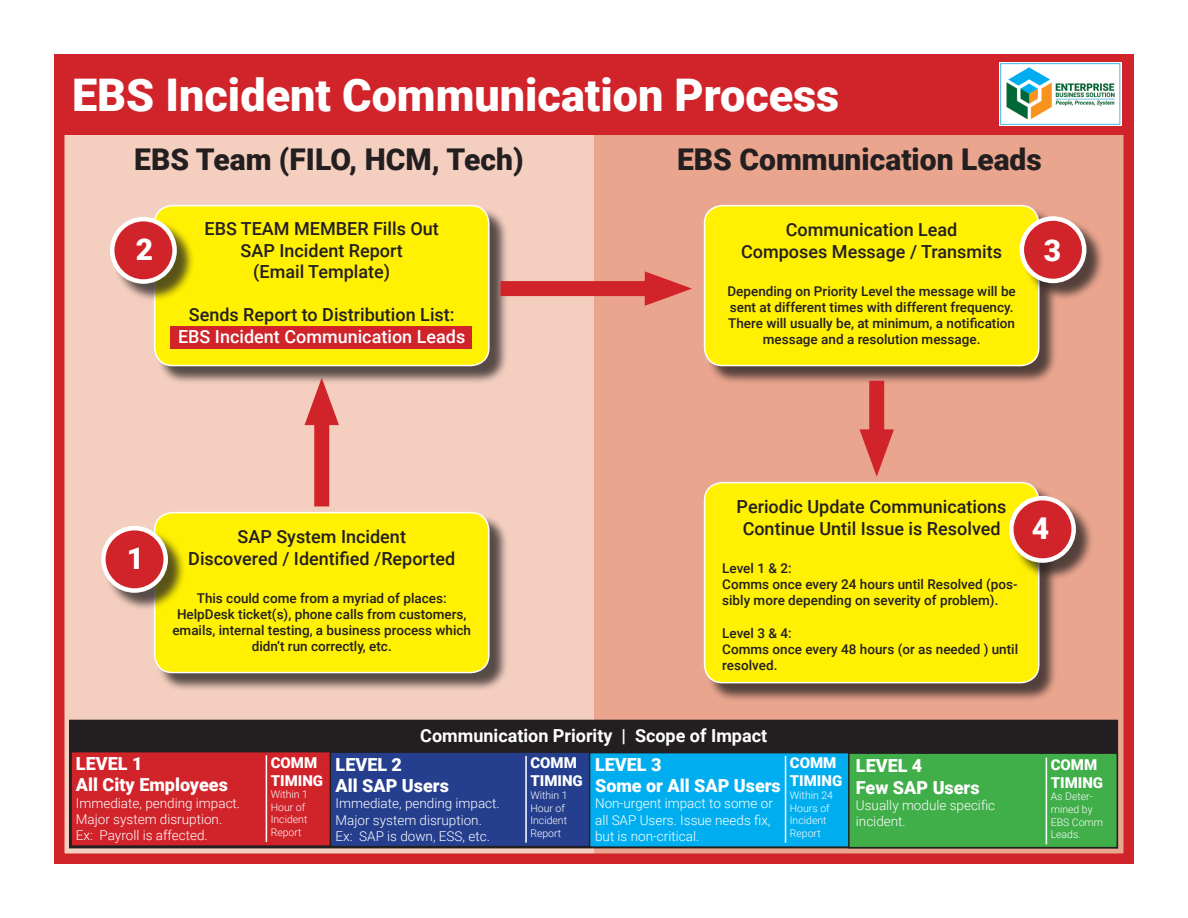
<style>
.page{position:relative;width:1188px;height:918px;background:#fff}
.page>*{position:absolute;margin:0;border:0;box-sizing:border-box;transform-origin:0 0}
.t1{font:900 45px "Roboto";color:#fff}
.t2{font:900 30px "Roboto";color:#231f20}
.t3{font:900 30px "Roboto";color:#fff}
.t4{font:500 18px/21.6px "Roboto";color:#231f20;text-align:center}
.t5{font:900 18px "Roboto";color:#fff}
.t6{font:700 18px "Roboto";color:#fff}
.t7{font:500 18px "Roboto";color:#fff}
.t8{font:900 15px "Roboto";color:#fff}
.t9{font:500 13.5px/16.2px "Roboto";color:#231f20;text-align:center}
.t10{font:300 13.5px/16.2px "Roboto";color:#fff}
.t11{font:300 10.5px/12.6px "Roboto";color:#fff}
</style>
<div class="page">
<div style="left:63px;top:133px;width:531px;height:731px;background:#f4cfc0"></div>
<div style="left:594px;top:133px;width:531px;height:731px;background:#eaa58e"></div>
<div style="left:54px;top:54px;width:1080px;height:810px;border:10px solid #d1232a"></div>
<div style="left:54px;top:54px;width:1080px;height:80px;background:#d1232a"></div>
<img style="left:999px;top:63px;width:122px;height:63px">
<div style="left:156px;top:207px;width:352px;height:178px;background:#231f20;opacity:.75"></div>
<div style="left:155px;top:206px;width:334px;height:160px;background:#fff101;border-radius:18px"></div>
<div style="left:154px;top:205px;width:336px;height:161px;border:2px solid #fff;border-radius:18px"></div>
<div style="left:314px;top:406px;width:15px;height:100px;background:#d1232a"></div>
<svg style="left:305px;top:378px;width:34px;height:47px"></svg>
<div style="left:156px;top:514px;width:352px;height:178px;background:#231f20;opacity:.75"></div>
<div style="left:155px;top:513px;width:334px;height:160px;background:#fff101;border-radius:18px"></div>
<div style="left:154px;top:512px;width:336px;height:161px;border:2px solid #fff;border-radius:18px"></div>
<div style="left:113px;top:220px;width:82px;height:82px;background:#231f20;opacity:.75"></div>
<div style="left:112px;top:219px;width:63px;height:63px;background:#d1232a;border-radius:50%"></div>
<div style="left:110px;top:217px;width:67px;height:67px;border:4px solid #fff;border-radius:50%"></div>
<div style="left:104px;top:529px;width:83px;height:82px;background:#231f20;opacity:.75"></div>
<div style="left:103px;top:528px;width:63px;height:63px;background:#d1232a;border-radius:50%"></div>
<div style="left:101px;top:526px;width:67px;height:67px;border:4px solid #fff;border-radius:50%"></div>
<div style="left:500px;top:281px;width:164px;height:15px;background:#d1232a"></div>
<svg style="left:645px;top:271px;width:47px;height:35px"></svg>
<div style="left:706px;top:207px;width:352px;height:178px;background:#231f20;opacity:.75"></div>
<div style="left:705px;top:206px;width:334px;height:160px;background:#fff101;border-radius:18px"></div>
<div style="left:704px;top:205px;width:336px;height:161px;border:2px solid #fff;border-radius:18px"></div>
<div style="left:1022px;top:219px;width:83px;height:83px;background:#231f20;opacity:.75"></div>
<div style="left:1022px;top:219px;width:62px;height:62px;background:#d1232a;border-radius:50%"></div>
<div style="left:1020px;top:216px;width:66px;height:67px;border:4px solid #fff;border-radius:50%"></div>
<div style="left:706px;top:484px;width:352px;height:218px;background:#231f20;opacity:.75"></div>
<div style="left:705px;top:483px;width:334px;height:200px;background:#fff101;border-radius:18px"></div>
<div style="left:704px;top:482px;width:336px;height:201px;border:2px solid #fff;border-radius:18px"></div>
<div style="left:1012px;top:499px;width:82px;height:82px;background:#231f20;opacity:.75"></div>
<div style="left:1011px;top:498px;width:63px;height:63px;background:#d1232a;border-radius:50%"></div>
<div style="left:1009px;top:496px;width:67px;height:67px;border:4px solid #fff;border-radius:50%"></div>
<div style="left:869px;top:381px;width:15px;height:68px;background:#d1232a"></div>
<svg style="left:860px;top:429px;width:34px;height:48px"></svg>
<div style="left:170px;top:326px;width:302px;height:22px;background:#d1232a"></div>
<div style="left:70px;top:720px;width:1047px;height:128px;background:#231f20"></div>
<div style="left:71px;top:752px;width:269px;height:94px;background:#d1232a"></div>
<div style="left:70px;top:751px;width:270px;height:96px;border:2px solid #231f20"></div>
<div style="left:330px;top:752px;width:269px;height:95px;background:#253f8e"></div>
<div style="left:330px;top:751px;width:270px;height:96px;border:2px solid #231f20"></div>
<div style="left:590px;top:753px;width:268px;height:94px;background:#00aeef"></div>
<div style="left:589px;top:752px;width:270px;height:96px;border:2px solid #231f20"></div>
<div style="left:849px;top:753px;width:268px;height:95px;background:#40ae49"></div>
<div style="left:848px;top:752px;width:270px;height:96px;border:2px solid #231f20"></div>
<hr style="left:266px;top:755px;width:1px;height:87px;background:#fff">
<hr style="left:525px;top:756px;width:2px;height:87px;background:#fff">
<hr style="left:785px;top:756px;width:1px;height:87px;background:#fff">
<hr style="left:1046px;top:758px;width:1px;height:86px;background:#fff">
<p class="t1" style="left:72px;top:63px;width:769px">EBS Incident Communication Process</p>
<p class="t2" style="left:134px;top:138px;width:391px">EBS Team (FILO, HCM, Tech)</p>
<p class="t2" style="left:677px;top:138px;width:366px">EBS Communication Leads</p>
<p class="t3" style="left:136px;top:229px;width:19px">2</p>
<p class="t4" style="left:205px;top:217px;width:236px">EBS TEAM MEMBER Fills Out</p>
<p class="t4" style="left:241px;top:239px;width:164px">SAP Incident Report</p>
<p class="t4" style="left:253px;top:260px;width:138px">(Email Template)</p>
<p class="t4" style="left:189px;top:303px;width:267px">Sends Report to Distribution List:</p>
<p class="t7" style="left:178px;top:324px;width:289px">EBS Incident Communication Leads</p>
<p class="t4" style="left:786px;top:219px;width:173px">Communication Lead</p>
<p class="t4" style="left:741px;top:240px;width:262px">Composes Message / Transmits</p>
<p class="t9" style="left:727px;top:282px;width:290px">Depending on Priority Level the message will be sent at different times with different frequency.<br>There will usually be, at minimum, a notification message and a resolution message.</p>
<p class="t3" style="left:1044px;top:230px;width:19px">3</p>
<p class="t3" style="left:127px;top:538px;width:19px">1</p>
<p class="t4" style="left:238px;top:526px;width:170px">SAP System Incident</p>
<p class="t4" style="left:188px;top:547px;width:268px">Discovered / Identified /Reported</p>
<p class="t9" style="left:172px;top:589px;width:300px">This could come from a myriad of places:<br>HelpDesk ticket(s), phone calls from customers, emails, internal testing, a business process which didn’t run correctly, etc.</p>
<p class="t4" style="left:737px;top:496px;width:271px">Periodic Update Communications<br>Continue Until Issue is Resolved</p>
<p class="t9" style="left:722px;top:559px;width:297px;text-align:left">Level 1 &amp; 2:<br>Comms once every 24 hours until Resolved (pos&shy;sibly more depending on severity of problem).</p>
<p class="t9" style="left:722px;top:624px;width:71px">Level 3 &amp; 4:</p>
<p class="t9" style="left:722px;top:640px;width:297px;text-align:left">Comms once every 48 hours (or as needed ) until resolved.</p>
<p class="t3" style="left:1032px;top:508px;width:19px">4</p>
<p class="t5" style="left:76px;top:751px;width:68px">LEVEL 1</p>
<p class="t5" style="left:76px;top:772px;width:154px">All City Employees</p>
<p class="t10" style="left:76px;top:794px;width:166px">Immediate, pending impact.<br>Major system disruption.<br>Ex: Payroll is affected.</p>
<p class="t8" style="left:271px;top:752px;width:48px">COMM</p>
<p class="t8" style="left:271px;top:770px;width:54px">TIMING</p>
<p class="t11" style="left:271px;top:788px;width:39px">Within 1<br>Hour of<br>Incident<br>Report</p>
<p class="t6" style="left:420px;top:723px;width:348px">Communication Priority | Scope of Impact</p>
<p class="t5" style="left:336px;top:752px;width:68px">LEVEL 2</p>
<p class="t5" style="left:336px;top:773px;width:115px">All SAP Users</p>
<p class="t10" style="left:336px;top:795px;width:166px">Immediate, pending impact.<br>Major system disruption.<br>Ex: SAP is down, ESS, etc.</p>
<p class="t8" style="left:530px;top:752px;width:48px">COMM</p>
<p class="t8" style="left:530px;top:770px;width:54px">TIMING</p>
<p class="t11" style="left:530px;top:788px;width:39px">Within 1<br>Hour of<br>Incident<br>Report</p>
<p class="t5" style="left:595px;top:752px;width:68px">LEVEL 3</p>
<p class="t5" style="left:595px;top:773px;width:187px">Some or All SAP Users</p>
<p class="t10" style="left:595px;top:795px;width:179px">Non-urgent impact to some or all SAP Users. Issue needs fix, but is non-critical.</p>
<p class="t8" style="left:790px;top:752px;width:48px">COMM</p>
<p class="t8" style="left:790px;top:770px;width:54px">TIMING</p>
<p class="t11" style="left:790px;top:788px;width:45px">Within 24<br>Hours of<br>Incident<br>Report</p>
<p class="t5" style="left:856px;top:753px;width:68px">LEVEL 4</p>
<p class="t5" style="left:856px;top:775px;width:125px">Few SAP Users</p>
<p class="t10" style="left:856px;top:797px;width:141px">Usually module specific incident.</p>
<p class="t8" style="left:1051px;top:754px;width:48px">COMM</p>
<p class="t8" style="left:1051px;top:772px;width:54px">TIMING</p>
<p class="t11" style="left:1051px;top:790px;width:54px">As Deter&shy;mined by<br>EBS Comm<br>Leads.</p>
</div>
